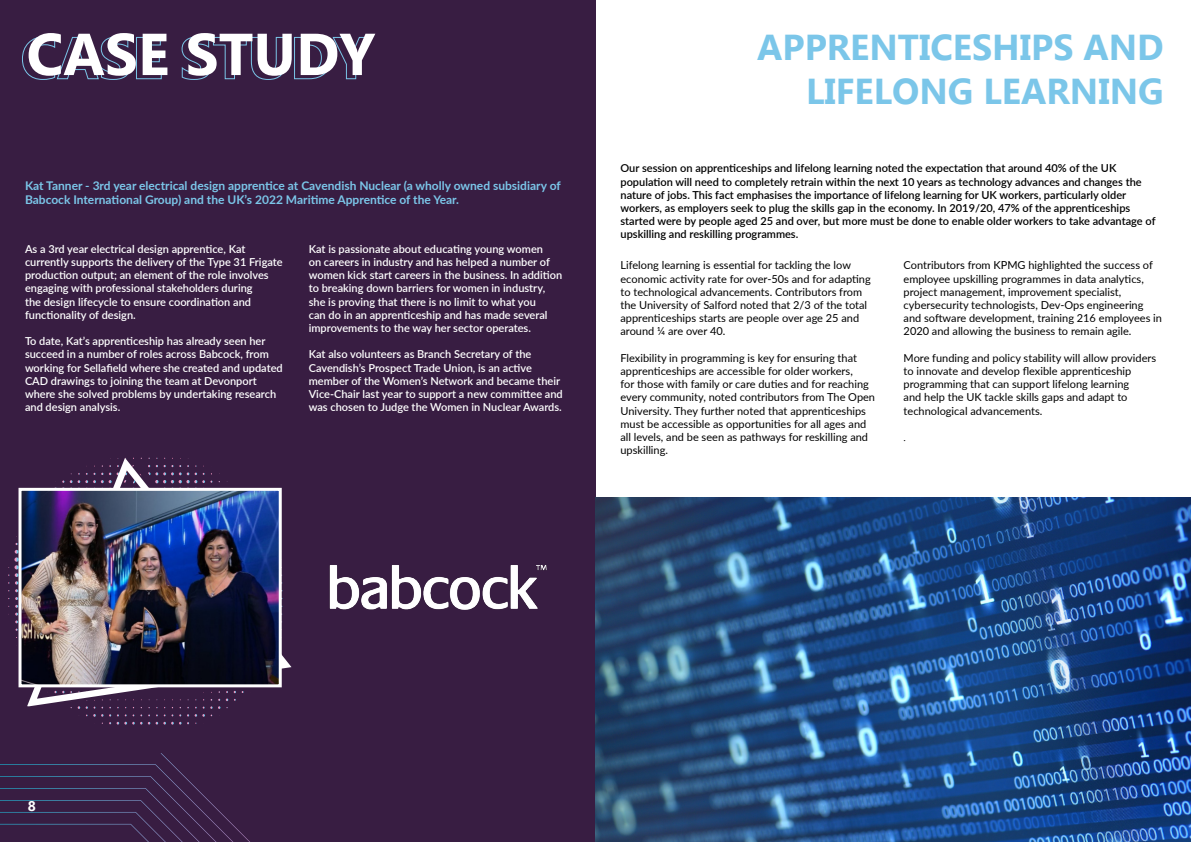
<style>
.page{position:relative;width:1191px;height:842px;background:#fff}
.page>*{position:absolute;margin:0;border:0;box-sizing:border-box;transform-origin:0 0}
.t1{font:700 59px "Gadugi";color:#fff}
.t2{font:700 36px/43.2px "Gadugi";color:#7bc6e9;text-align:right}
.t3{font:700 14px "Gadugi";color:#fff}
.t4{font:700 12px/14.4px "Lato";color:#7bc6e9}
.t5{font:11px/13.2px "Lato";color:#000}
.t6{font:600 11px/13.2px "Lato";color:#fff}
.t7{font:600 11px/13.2px "Lato";color:#000}
.t8{font:11px "Gadugi";color:#000}
</style>
<div class="page">
<div style="left:0;top:0;width:595px;height:842px;background:#381d42"></div>
<svg style="left:156px;top:722px;width:33px;height:3px"></svg>
<svg style="left:117px;top:722px;width:33px;height:3px"></svg>
<svg style="left:195px;top:706px;width:25px;height:11px"></svg>
<svg style="left:86px;top:706px;width:25px;height:18px"></svg>
<svg style="left:27px;top:458px;width:264px;height:248px"></svg>
<img style="left:23px;top:492px;width:255px;height:191px">
<div style="left:19px;top:488px;width:263px;height:199px;border:3px solid #fff"></div>
<img style="left:330px;top:565px;width:217px;height:45px">
<svg style="left:0;top:753px;width:250px;height:89px"></svg>
<img style="left:595px;top:497px;width:596px;height:345px">
<h1 class="t1" style="left:26px;top:19px;width:350px">CASE STUDY</h1>
<p class="t4" style="left:25px;top:178px;width:537px">Kat Tanner - 3rd year electrical design apprentice at Cavendish Nuclear (a wholly owned subsidiary of<br>Babcock International Group) and the UK’s 2022 Maritime Apprentice of the Year.</p>
<p class="t6" style="left:25px;top:242px;width:259px">As a 3rd year electrical design apprentice, Kat currently supports the delivery of the Type 31 Frigate production output; an element of the role involves engaging with professional stakeholders during<br>the design lifecycle to ensure coordination and functionality of design.</p>
<p class="t6" style="left:25px;top:334px;width:259px">To date, Kat’s apprenticeship has already seen her succeed in a number of roles across Babcock, from working for Sellafield where she created and updated CAD drawings to joining the team at Devonport where she solved problems by undertaking research and design analysis.</p>
<p class="t6" style="left:309px;top:242px;width:255px">Kat is passionate about educating young women<br>on careers in industry and has helped a number of women kick start careers in the business. In addition to breaking down barriers for women in industry, she is proving that there is no limit to what you<br>can do in an apprenticeship and has made several improvements to the way her sector operates.</p>
<p class="t6" style="left:309px;top:347px;width:256px">Kat also volunteers as Branch Secretary of the Cavendish’s Prospect Trade Union, is an active member of the Women’s Network and became their Vice-Chair last year to support a new committee and was chosen to Judge the Women in Nuclear Awards.</p>
<h2 class="t2" style="left:757px;top:26px;width:408px">APPRENTICESHIPS AND<br>LIFELONG LEARNING</h2>
<p class="t7" style="left:620px;top:161px;width:536px">Our session on apprenticeships and lifelong learning noted the expectation that around 40% of the UK population will need to completely retrain within the next 10 years as technology advances and changes the nature of jobs. This fact emphasises the importance of lifelong learning for UK workers, particularly older workers, as employers seek to plug the skills gap in the economy. In 2019/20, 47% of the apprenticeships started were by people aged 25 and over, but more must be done to enable older workers to take advantage of upskilling and reskilling programmes.</p>
<p class="t5" style="left:620px;top:258px;width:252px">Lifelong learning is essential for tackling the low economic activity rate for over-50s and for adapting to technological advancements. Contributors from the University of Salford noted that 2/3 of the total apprenticeships starts are people over age 25 and around ¼ are over 40.</p>
<p class="t5" style="left:620px;top:351px;width:256px">Flexibility in programming is key for ensuring that apprenticeships are accessible for older workers,<br>for those with family or care duties and for reaching every community, noted contributors from The Open University. They further noted that apprenticeships must be accessible as opportunities for all ages and all levels, and be seen as pathways for reskilling and upskilling.</p>
<p class="t5" style="left:903px;top:258px;width:260px">Contributors from KPMG highlighted the success of employee upskilling programmes in data analytics, project management, improvement specialist, cybersecurity technologists, Dev-Ops engineering and software development, training 216 employees in 2020 and allowing the business to remain agile.</p>
<p class="t5" style="left:903px;top:351px;width:254px">More funding and policy stability will allow providers to innovate and develop flexible apprenticeship programming that can support lifelong learning<br>and help the UK tackle skills gaps and adapt to technological advancements.</p>
<p class="t8" style="left:903px;top:430px;width:4px">.</p>
<p class="t3" style="left:28px;top:797px;width:10px">8</p>
</div>
